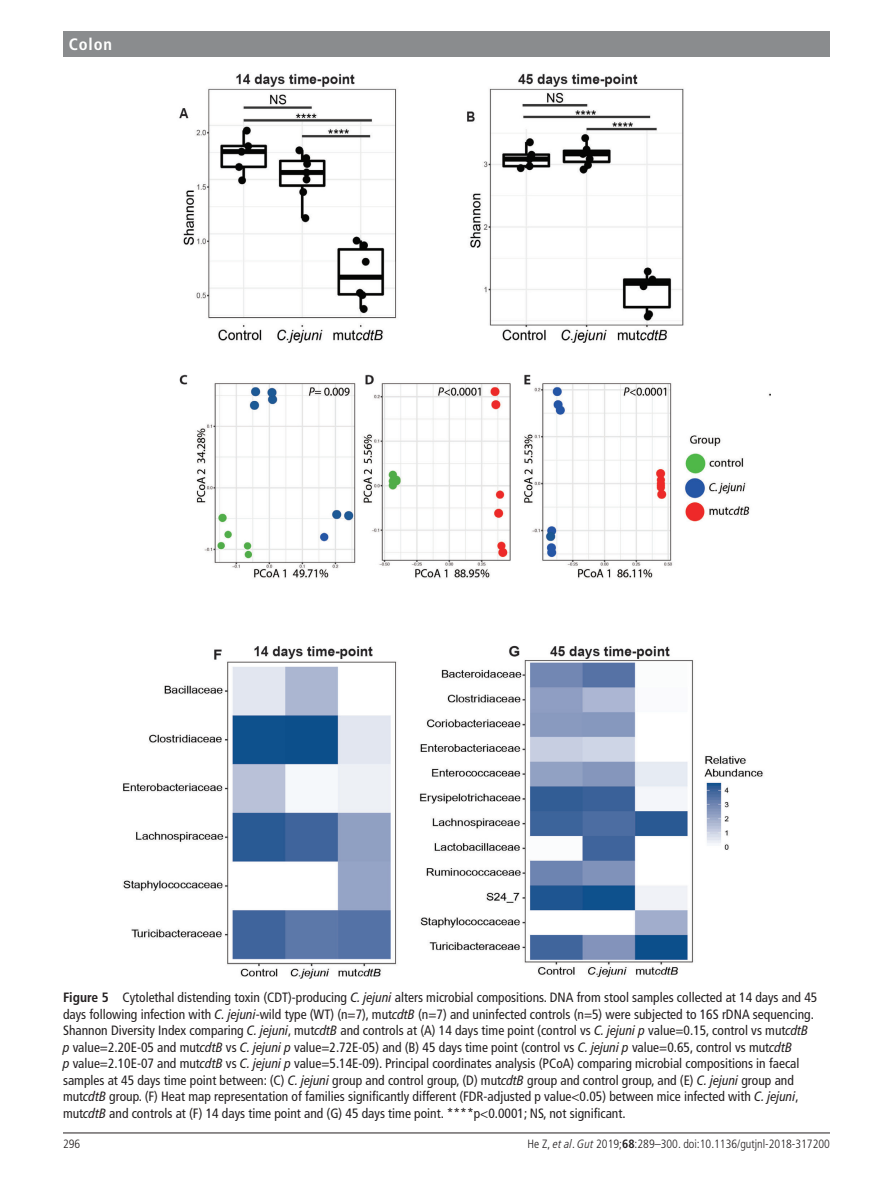
<style>
.page{position:relative;width:893px;height:1191px;background:#fff}
.page>*{position:absolute;margin:0;border:0;box-sizing:border-box;transform-origin:0 0}
.t1{font:700 condensed 16.5px "Frutiger LT Pro";color:#fff}
.t2{font:condensed 13.5px/16.5px "Frutiger LT Pro";color:#231f20}
.t3{font:300 condensed 12px "Frutiger LT Pro";color:#231f20}
.s1{font-weight:700}
.s2{font-style:italic}
</style>
<div class="page">
<hr style="left:63px;top:1132px;width:767px;height:1px;background:#231f20">
<div style="left:63px;top:31px;width:767px;height:25px;background:#8a8c8e"></div>
<img style="left:122px;top:73px;width:649px;height:905px">
<p class="t1" style="left:69px;top:34px;width:45px">Colon</p>
<p class="t2" style="left:63px;top:989px;width:756px"><span class="s1">Figure 5</span> Cytolethal distending toxin (CDT)-producing <span class="s2">C. jejuni</span> alters microbial compositions. DNA from stool samples collected at 14 days and 45 days following infection with <span class="s2">C. jejuni</span>-wild type (WT) (n=7), mut<span class="s2">cdtB</span> (n=7) and uninfected controls (n=5) were subjected to 16S rDNA sequencing.<br>Shannon Diversity Index comparing <span class="s2">C. jejuni</span>, mut<span class="s2">cdtB</span> and controls at (A) 14 days time point (control vs <span class="s2">C. jejuni p</span> value=0.15, control vs mut<span class="s2">cdtB p</span> value=2.20E-05 and mut<span class="s2">cdtB</span> vs <span class="s2">C. jejuni p</span> value=2.72E-05) and (B) 45 days time point (control vs <span class="s2">C. jejuni p</span> value=0.65, control vs mut<span class="s2">cdtB<br>p</span> value=2.10E-07 and mut<span class="s2">cdtB</span> vs <span class="s2">C. jejuni p</span> value=5.14E-09). Principal coordinates analysis (PCoA) comparing microbial compositions in faecal samples at 45 days time point between: (C) <span class="s2">C. jejuni</span> group and control group, (D) mut<span class="s2">cdtB</span> group and control group, and (E) <span class="s2">C. jejuni</span> group and mut<span class="s2">cdtB</span> group. (F) Heat map representation of families significantly different (FDR-adjusted p value&lt;0.05) between mice infected with <span class="s2">C. jejuni</span>, mut<span class="s2">cdtB</span> and controls at (F) 14 days time point and (G) 45 days time point. ****p&lt;0.0001; NS, not significant.</p>
<p class="t3" style="left:63px;top:1136px;width:19px">296</p>
<p class="t3" style="left:528px;top:1136px;width:304px">He Z, <span class="s2">et al</span>. <span class="s2">Gut</span> 2019;<span class="s1">68</span>:289–300. doi:10.1136/gutjnl-2018-317200</p>
</div>
